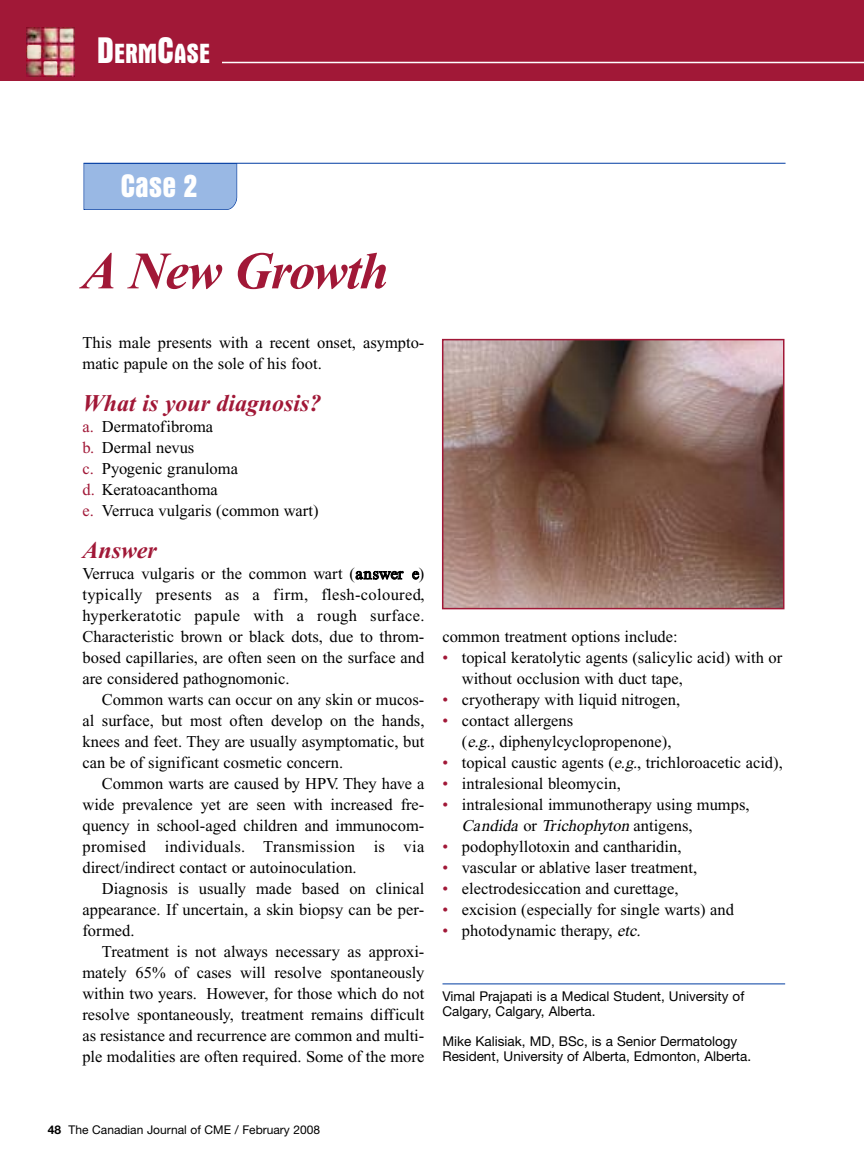
<style>
.page{position:relative;width:864px;height:1175px;background:#fff}
.page>*{position:absolute;margin:0;border:0;box-sizing:border-box;transform-origin:0 0}
.t1{font:italic 700 52.5px "Times New Roman";letter-spacing:-.025em;color:#a11837}
.t2{font:700 condensed 33px "Aurora BT";color:#fff}
.t3{font:700 condensed 28.2px "Aurora BT";color:#fff}
.t4{font:italic 700 24px "Times New Roman";color:#a11837}
.t5{font:16.5px/21px "Times New Roman";color:#000}
.t6{font:13.5px/15px "Helvetica Neue";color:#000}
.t7{font:12px "Helvetica Neue";color:#000}
.s1{font-size:37.5px}
.s2{color:#a11837}
.s3{font-style:italic}
.s4{font-weight:700}
</style>
<div class="page">
<div style="left:0;top:0;width:864px;height:81px;background:#a11837"></div>
<hr style="left:218px;top:62px;width:646px;height:1px;background:#fff">
<img style="left:26px;top:28px;width:48px;height:48px">
<img style="left:27px;top:29px;width:46px;height:46px">
<div style="left:85px;top:36px;width:137px;height:31px;background:#a11837"></div>
<div style="left:84px;top:164px;width:153px;height:46px;background:#99b8e4"></div>
<hr style="left:84px;top:163px;width:702px;height:1px;background:#003ca2">
<img style="left:445px;top:342px;width:336px;height:264px">
<div style="left:442px;top:339px;width:342px;height:270px;border:2px solid #a11837"></div>
<hr style="left:442px;top:983px;width:343px;height:1px;background:#003ca2">
<h3 class="t3" style="left:97px;top:37px;width:115px"><span class="s1">D</span>ERM<span class="s1">C</span>ASE</h3>
<h2 class="t2" style="left:120px;top:166px;width:78px">Case 2</h2>
<h1 class="t1" style="left:82px;top:253px;width:308px">A New Growth</h1>
<p class="t5" style="left:82px;top:334px;width:343px">This male presents with a recent onset, asympto&shy;matic papule on the sole of his foot.</p>
<h3 class="t4" style="left:82px;top:395px;width:241px">What is your diagnosis?</h3>
<p class="t5" style="left:82px;top:418px;width:238px"><span class="s2">a.</span> Dermatofibroma<br><span class="s2">b.</span> Dermal nevus<br><span class="s2">c.</span> Pyogenic granuloma<br><span class="s2">d.</span> Keratoacanthoma<br><span class="s2">e.</span> Verruca vulgaris (common wart)</p>
<h3 class="t4" style="left:82px;top:542px;width:76px">Answer</h3>
<p class="t5" style="left:82px;top:565px;width:343px;text-align:justify">Verruca vulgaris or the common wart (answer e) typically presents as a firm, flesh-coloured, hyperkeratotic papule with a rough surface.<br>Characteristic brown or black dots, due to throm&shy;bosed capillaries, are often seen on the surface and are considered pathognomonic.</p>
<p class="t5" style="left:83px;top:691px;width:343px;text-align:justify;text-indent:19px">Common warts can occur on any skin or mucos&shy;al surface, but most often develop on the hands, knees and feet. They are usually asymptomatic, but can be of significant cosmetic concern.</p>
<p class="t5" style="left:82px;top:775px;width:344px;text-align:justify;text-indent:19px">Common warts are caused by HPV. They have a wide prevalence yet are seen with increased fre&shy;quency in school-aged children and immunocom&shy;promised individuals. Transmission is via direct/indirect contact or autoinoculation.</p>
<p class="t5" style="left:82px;top:880px;width:343px;text-align:justify;text-indent:19px">Diagnosis is usually made based on clinical appearance. If uncertain, a skin biopsy can be per&shy;formed.</p>
<p class="t5" style="left:82px;top:943px;width:344px;text-align:justify;text-indent:19px">Treatment is not always necessary as approxi&shy;mately 65% of cases will resolve spontaneously within two years. However, for those which do not resolve spontaneously, treatment remains difficult as resistance and recurrence are common and multi&shy;ple modalities are often required. Some of the more</p>
<p class="t5" style="left:442px;top:628px;width:237px">common treatment options include:</p>
<p class="t5" style="left:462px;top:649px;width:322px;text-indent:-19px"><span class="s2">•</span> topical keratolytic agents (salicylic acid) with or without occlusion with duct tape,</p>
<p class="t5" style="left:442px;top:691px;width:239px"><span class="s2">•</span> cryotherapy with liquid nitrogen,</p>
<p class="t5" style="left:462px;top:712px;width:211px;text-indent:-19px"><span class="s2">•</span> contact allergens<br>(<span class="s3">e.g.</span>, diphenylcyclopropenone),</p>
<p class="t5" style="left:443px;top:754px;width:342px"><span class="s2">•</span> topical caustic agents (<span class="s3">e.g.</span>, trichloroacetic acid),</p>
<p class="t5" style="left:443px;top:775px;width:180px"><span class="s2">•</span> intralesional bleomycin,</p>
<p class="t5" style="left:462px;top:796px;width:289px;text-indent:-19px"><span class="s2">•</span> intralesional immunotherapy using mumps,<br><span class="s3">Candida</span> or <span class="s3">Trichophyton</span>antigens,</p>
<p class="t5" style="left:443px;top:838px;width:240px"><span class="s2">•</span> podophyllotoxin and cantharidin,</p>
<p class="t5" style="left:443px;top:859px;width:256px"><span class="s2">•</span> vascular or ablative laser treatment,</p>
<p class="t5" style="left:443px;top:880px;width:238px"><span class="s2">•</span> electrodesiccation and curettage,</p>
<p class="t5" style="left:443px;top:901px;width:293px"><span class="s2">•</span> excision (especially for single warts) and</p>
<p class="t5" style="left:443px;top:922px;width:203px"><span class="s2">•</span> photodynamic therapy, <span class="s3">etc.</span></p>
<p class="t6" style="left:442px;top:989px;width:303px">Vimal Prajapati is a Medical Student, University of<br>Calgary, Calgary, Alberta.</p>
<p class="t6" style="left:443px;top:1034px;width:310px">Mike Kalisiak, MD, BSc, is a Senior Dermatology<br>Resident, University of Alberta, Edmonton, Alberta.</p>
<p class="t7" style="left:48px;top:1125px;width:274px"><span class="s4">48</span> The Canadian Journal of CME / February 2008</p>
</div>
